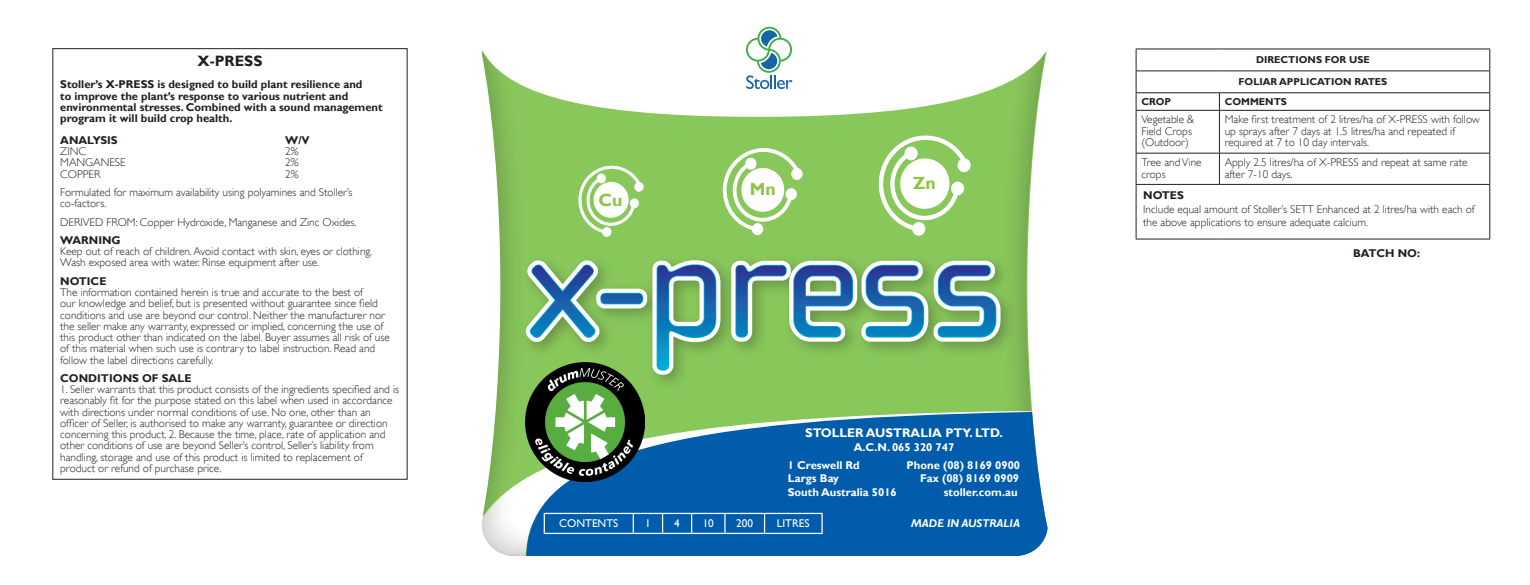
<style>
.page{position:relative;width:1530px;height:585px;background:#fff}
.page>*{position:absolute;margin:0;border:0;box-sizing:border-box;transform-origin:0 0}
.t1{font:700 17.62px "Gill Sans";color:#8bc63e}
.t2{font:700 15px "Gill Sans";color:#231f20}
.t3{font:700 12.5px "Gill Sans";color:#fff}
.t4{font:300 11.25px/11.2px "Gill Sans";color:#231f20}
.t5{font:700 11.25px/11.2px "Gill Sans";color:#231f20}
.t6{font:700 11.25px "Gill Sans";color:#fff}
.t7{font:11.25px "Gill Sans";color:#fff}
.t8{font:italic 700 11.25px "Gill Sans";color:#fff}
.t9{font:700 10px "Gill Sans";color:#231f20}
.s1{font-weight:700}
</style>
<div class="page">
<div style="left:523px;top:117px;width:510px;height:295px;background:#88c75a"></div>
<img style="left:491px;top:117px;width:32px;height:294px">
<img style="left:482px;top:26px;width:524px;height:91px">
<img style="left:1006px;top:50px;width:41px;height:361px">
<img style="left:482px;top:411px;width:550px;height:111px">
<img style="left:482px;top:522px;width:44px;height:34px">
<img style="left:526px;top:412px;width:522px;height:144px">
<hr style="left:1136px;top:153px;width:83px;height:1px;background:#231f20">
<hr style="left:1219px;top:153px;width:271px;height:1px;background:#231f20">
<hr style="left:1136px;top:111px;width:1px;height:42px;background:#231f20">
<hr style="left:1219px;top:111px;width:1px;height:42px;background:#231f20">
<hr style="left:1489px;top:111px;width:1px;height:42px;background:#231f20">
<hr style="left:1136px;top:153px;width:1px;height:31px;background:#231f20">
<hr style="left:1219px;top:153px;width:1px;height:31px;background:#231f20">
<hr style="left:1489px;top:153px;width:1px;height:31px;background:#231f20">
<hr style="left:1136px;top:185px;width:1px;height:54px;background:#231f20">
<hr style="left:1489px;top:185px;width:1px;height:54px;background:#231f20">
<hr style="left:1136px;top:184px;width:83px;height:1px;background:#231f20">
<hr style="left:1219px;top:184px;width:271px;height:1px;background:#231f20">
<hr style="left:1136px;top:239px;width:83px;height:1px;background:#231f20">
<hr style="left:1219px;top:239px;width:271px;height:1px;background:#231f20">
<hr style="left:1136px;top:49px;width:83px;height:1px;background:#231f20">
<hr style="left:1219px;top:49px;width:271px;height:1px;background:#231f20">
<hr style="left:1136px;top:71px;width:83px;height:1px;background:#231f20">
<hr style="left:1219px;top:71px;width:271px;height:1px;background:#231f20">
<hr style="left:1136px;top:92px;width:83px;height:1px;background:#231f20">
<svg style="left:1136px;top:49px;width:1px;height:61px"></svg>
<hr style="left:1219px;top:92px;width:271px;height:1px;background:#231f20">
<svg style="left:1219px;top:93px;width:1px;height:17px"></svg>
<svg style="left:1489px;top:49px;width:1px;height:61px"></svg>
<hr style="left:1136px;top:110px;width:83px;height:1px;background:#231f20">
<hr style="left:1219px;top:110px;width:271px;height:1px;background:#231f20">
<svg style="left:746px;top:27px;width:47px;height:62px"></svg>
<hr style="left:544px;top:513px;width:89px;height:1px;background:#fff">
<svg style="left:544px;top:514px;width:1px;height:19px"></svg>
<hr style="left:633px;top:513px;width:30px;height:1px;background:#fff">
<svg style="left:633px;top:514px;width:1px;height:19px"></svg>
<hr style="left:692px;top:513px;width:33px;height:1px;background:#fff">
<hr style="left:725px;top:513px;width:40px;height:1px;background:#fff">
<svg style="left:724px;top:514px;width:2px;height:19px"></svg>
<hr style="left:765px;top:513px;width:58px;height:1px;background:#fff">
<svg style="left:764px;top:514px;width:1px;height:19px"></svg>
<svg style="left:821px;top:514px;width:2px;height:19px"></svg>
<hr style="left:544px;top:533px;width:89px;height:1px;background:#fff">
<hr style="left:633px;top:533px;width:30px;height:1px;background:#fff">
<svg style="left:662px;top:513px;width:30px;height:21px"></svg>
<hr style="left:692px;top:533px;width:33px;height:1px;background:#fff">
<hr style="left:725px;top:533px;width:40px;height:1px;background:#fff">
<hr style="left:765px;top:533px;width:58px;height:1px;background:#fff">
<div style="left:520px;top:254px;width:497px;height:137px;background:#88c75a"></div>
<svg style="left:529px;top:267px;width:468px;height:96px"></svg>
<svg style="left:652px;top:260px;width:68px;height:115px"></svg>
<svg style="left:731px;top:261px;width:197px;height:81px"></svg>
<svg style="left:934px;top:261px;width:67px;height:81px;background:#79abad"></svg>
<svg style="left:526px;top:260px;width:116px;height:82px"></svg>
<div style="left:912px;top:222px;width:14px;height:14px;border:1px solid #fff;border-radius:6px"></div>
<svg style="left:874px;top:131px;width:97px;height:103px"></svg>
<div style="left:905px;top:147px;width:12px;height:13px;background:#fff;border-radius:6px"></div>
<div style="left:904px;top:146px;width:14px;height:15px;border:1px solid #fff;border-radius:6px"></div>
<div style="left:752px;top:223px;width:11px;height:12px;border:1px solid #fff;border-radius:50%"></div>
<svg style="left:718px;top:144px;width:85px;height:90px"></svg>
<div style="left:745px;top:158px;width:11px;height:11px;background:#fff;border-radius:50%"></div>
<div style="left:745px;top:157px;width:12px;height:13px;border:1px solid #fff;border-radius:50%"></div>
<div style="left:602px;top:227px;width:10px;height:10px;border:1px solid #fff;border-radius:50%"></div>
<svg style="left:575px;top:162px;width:69px;height:74px"></svg>
<div style="left:597px;top:174px;width:9px;height:9px;background:#fff;border-radius:50%"></div>
<div style="left:596px;top:173px;width:10px;height:11px;border:1px solid #fff;border-radius:50%"></div>
<div style="left:53px;top:48px;width:354px;height:432px;border:1px solid #231f20"></div>
<img style="left:526px;top:363px;width:119px;height:119px">
<p class="t2" style="left:198px;top:52px;width:66px">X-PRESS</p>
<p class="t5" style="left:60px;top:79px;width:324px">Stoller’s X-PRESS is designed to build plant resilience and<br>to improve the plant’s response to various nutrient and environmental stresses. Combined with a sound management program it will build crop health.</p>
<p class="t5" style="left:60px;top:135px;width:59px">ANALYSIS</p>
<p class="t5" style="left:285px;top:135px;width:26px">W/V</p>
<p class="t4" style="left:60px;top:146px;width:27px">ZINC</p>
<p class="t4" style="left:285px;top:146px;width:15px">2%</p>
<p class="t4" style="left:60px;top:157px;width:67px">MANGANESE</p>
<p class="t4" style="left:285px;top:157px;width:15px">2%</p>
<p class="t4" style="left:60px;top:168px;width:42px">COPPER</p>
<p class="t4" style="left:285px;top:168px;width:15px">2%</p>
<p class="t4" style="left:60px;top:187px;width:294px">Formulated for maximum availability using polyamines and Stoller’s co-factors.</p>
<p class="t4" style="left:60px;top:216px;width:298px">DERIVED FROM: Copper Hydroxide, Manganese and Zinc Oxides.</p>
<p class="t4" style="left:60px;top:234px;width:314px"><span class="s1">WARNING<br></span>Keep out of reach of children. Avoid contact with skin, eyes or clothing.<br>Wash exposed area with water. Rinse equipment after use.</p>
<p class="t4" style="left:60px;top:275px;width:331px"><span class="s1">NOTICE<br></span>The information contained herein is true and accurate to the best of<br>our knowledge and belief, but is presented without guarantee since field conditions and use are beyond our control. Neither the manufacturer nor the seller make any warranty, expressed or implied, concerning the use of this product other than indicated on the label. Buyer assumes all risk of use of this material when such use is contrary to label instruction. Read and follow the label directions carefully.</p>
<p class="t5" style="left:60px;top:373px;width:133px">CONDITIONS OF SALE</p>
<p class="t4" style="left:60px;top:384px;width:340px">1. Seller warrants that this product consists of the ingredients specified and is reasonably fit for the purpose stated on this label when used in accordance with directions under normal conditions of use. No one, other than an officer of Seller, is authorised to make any warranty, guarantee or direction concerning this product. 2. Because the time, place, rate of application and other conditions of use are beyond Seller’s control, Seller’s liability from handling, storage and use of this product is limited to replacement of product or refund of purchase price.</p>
<h1 class="t1" style="left:599px;top:189px;width:25px">Cu</h1>
<h1 class="t1" style="left:750px;top:178px;width:27px">Mn</h1>
<h1 class="t1" style="left:913px;top:172px;width:24px">Zn</h1>
<p class="t3" style="left:805px;top:425px;width:199px">STOLLER AUSTRALIA PTY. LTD.</p>
<p class="t6" style="left:854px;top:440px;width:102px">A.C.N. 065 320 747</p>
<p class="t6" style="left:788px;top:458px;width:73px">1 Creswell Rd</p>
<p class="t6" style="left:907px;top:458px;width:115px">Phone (08) 8169 0900</p>
<p class="t6" style="left:788px;top:472px;width:53px">Largs Bay</p>
<p class="t6" style="left:920px;top:472px;width:100px">Fax (08) 8169 0909</p>
<p class="t6" style="left:788px;top:485px;width:110px">South Australia 5016</p>
<p class="t6" style="left:944px;top:485px;width:75px">stoller.com.au</p>
<p class="t7" style="left:559px;top:517px;width:61px">CONTENTS</p>
<p class="t7" style="left:645px;top:517px;width:7px">1</p>
<p class="t7" style="left:674px;top:517px;width:7px">4</p>
<p class="t7" style="left:703px;top:517px;width:13px">10</p>
<p class="t7" style="left:736px;top:517px;width:18px">200</p>
<p class="t7" style="left:777px;top:517px;width:34px">LITRES</p>
<p class="t8" style="left:911px;top:517px;width:110px">MADE IN AUSTRALIA</p>
<p class="t9" style="left:1256px;top:54px;width:115px">DIRECTIONS FOR USE</p>
<p class="t9" style="left:1239px;top:75px;width:150px">FOLIAR APPLICATION RATES</p>
<p class="t9" style="left:1141px;top:96px;width:31px">CROP</p>
<p class="t9" style="left:1225px;top:96px;width:64px">COMMENTS</p>
<p class="t4" style="left:1141px;top:114px;width:54px">Vegetable &amp;<br>Field Crops (Outdoor)</p>
<p class="t4" style="left:1225px;top:114px;width:257px">Make first treatment of 2 litres/ha of X-PRESS with follow up sprays after 7 days at 1.5 litres/ha and repeated if required at 7 to 10 day intervals.</p>
<p class="t4" style="left:1141px;top:157px;width:62px">Tree and Vine crops</p>
<p class="t4" style="left:1225px;top:157px;width:244px">Apply 2.5 litres/ha of X-PRESS and repeat at same rate after 7-10 days.</p>
<p class="t4" style="left:1143px;top:189px;width:333px;line-height:13.5px"><span class="s1">NOTES<br></span>Include equal amount of Stoller’s SETT Enhanced at 2 litres/ha with each of the above applications to ensure adequate calcium.</p>
<p class="t5" style="left:1353px;top:248px;width:68px">BATCH NO:</p>
</div>
